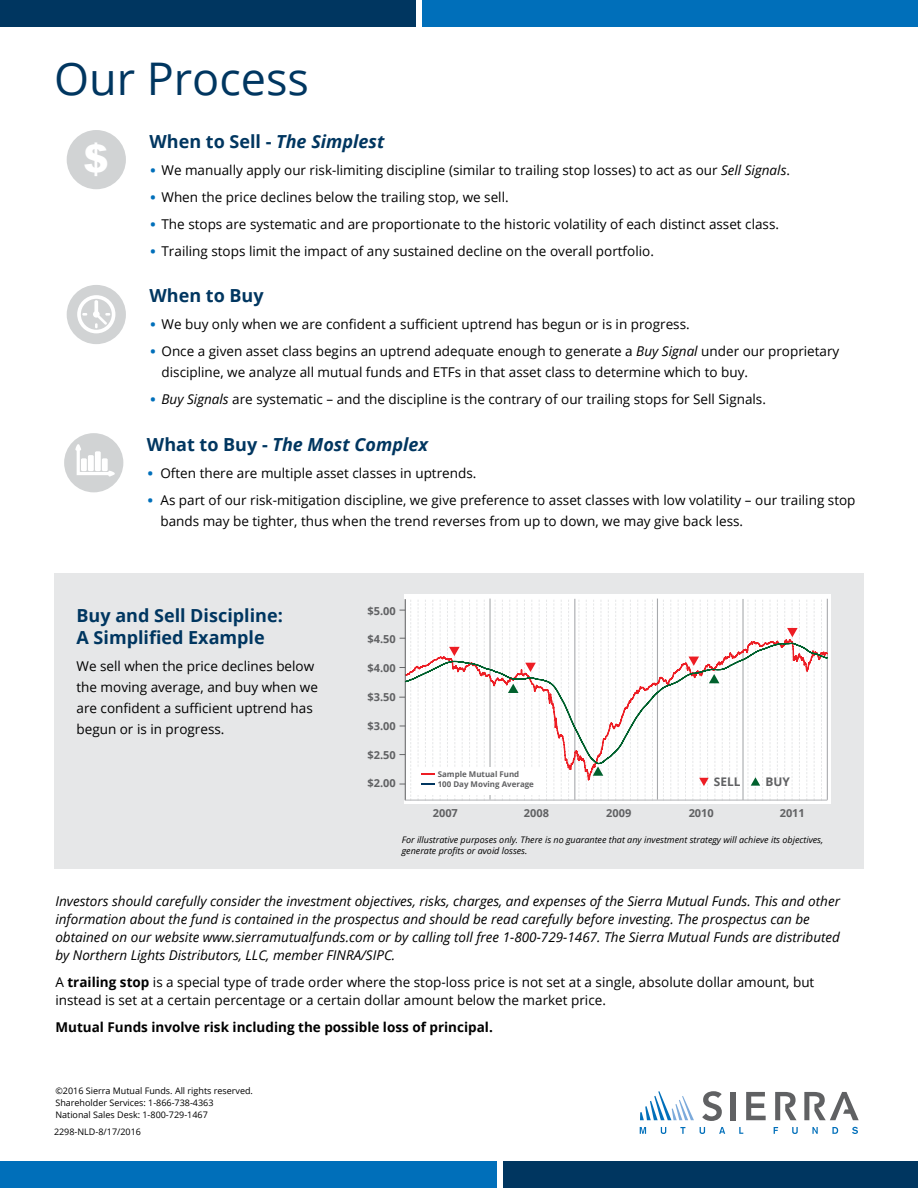
<style>
.page{position:relative;width:918px;height:1188px;background:#fff}
.page>*{position:absolute;margin:0;border:0;box-sizing:border-box;transform-origin:0 0}
.t1{font:45px "Open Sans";color:#003660}
.t2{font:900 37.8px "Arial";color:#fff}
.t3{font:700 18px/22.5px "Open Sans";color:#003660}
.t4{font:italic 700 18px "Open Sans";color:#003660}
.t5{font:13.5px/21px "Open Sans";color:#000}
.t6{font:italic 13.5px/18px "Open Sans";color:#000}
.t7{font:700 13.5px "Open Sans";color:#000}
.t8{font:700 11.85px "Open Sans";color:#606163}
.t9{font:700 10.95px "Open Sans";color:#606163}
.t10{font:700 9.75px "Open Sans";color:#6d6e71;scale:1.21 1}
.t11{font:9px/12px "Open Sans";color:#000}
.t12{font:italic 9px/10.8px "Open Sans";color:#000}
.t13{font:700 7.95px/9.9px "Open Sans";color:#606163}
.s1{font-style:italic}
.s2{font-size:18px;color:#006fba}
.s3{font-style:normal}
.s4{font-weight:700}
</style>
<div class="page">
<div style="left:54px;top:573px;width:810px;height:296px;background:#e6e7e8"></div>
<svg style="left:640px;top:1091px;width:54px;height:29px"></svg>
<svg style="left:702px;top:1091px;width:20px;height:30px"></svg>
<div style="left:731px;top:1092px;width:5px;height:28px;background:#606163"></div>
<svg style="left:775px;top:1092px;width:22px;height:28px"></svg>
<svg style="left:746px;top:1092px;width:20px;height:28px"></svg>
<svg style="left:804px;top:1092px;width:55px;height:28px"></svg>
<svg style="left:640px;top:1127px;width:6px;height:7px"></svg>
<svg style="left:661px;top:1127px;width:5px;height:7px"></svg>
<svg style="left:680px;top:1127px;width:5px;height:7px"></svg>
<svg style="left:700px;top:1127px;width:5px;height:7px"></svg>
<svg style="left:719px;top:1127px;width:6px;height:7px"></svg>
<svg style="left:739px;top:1127px;width:4px;height:7px"></svg>
<svg style="left:774px;top:1127px;width:4px;height:7px"></svg>
<svg style="left:792px;top:1127px;width:6px;height:7px"></svg>
<svg style="left:812px;top:1127px;width:6px;height:7px"></svg>
<svg style="left:832px;top:1127px;width:6px;height:7px"></svg>
<svg style="left:852px;top:1127px;width:6px;height:7px"></svg>
<div style="left:64px;top:433px;width:59px;height:59px;background:#d1d3d4;border-radius:50%"></div>
<svg style="left:75px;top:444px;width:40px;height:33px"></svg>
<div style="left:67px;top:285px;width:59px;height:59px;background:#d1d3d4;border-radius:50%"></div>
<svg style="left:77px;top:295px;width:38px;height:38px"></svg>
<div style="left:67px;top:130px;width:59px;height:59px;background:#d1d3d4;border-radius:50%"></div>
<div style="left:405px;top:594px;width:426px;height:210px;background:#fff"></div>
<hr style="left:490px;top:599px;width:1px;height:201px;background:#a7a9ac">
<hr style="left:575px;top:599px;width:1px;height:201px;background:#a7a9ac">
<hr style="left:657px;top:599px;width:1px;height:201px;background:#a7a9ac">
<hr style="left:743px;top:599px;width:1px;height:201px;background:#a7a9ac">
<hr style="left:827px;top:599px;width:1px;height:201px;background:#a7a9ac">
<hr style="left:405px;top:599px;width:1px;height:201px;background:#58595b">
<svg style="left:399px;top:600px;width:429px;height:201px"></svg>
<div style="left:422px;top:0;width:496px;height:27px;background:#006fba"></div>
<div style="left:0;top:0;width:416px;height:27px;background:#003660"></div>
<div style="left:0;top:1161px;width:497px;height:27px;background:#006fba"></div>
<div style="left:503px;top:1161px;width:415px;height:27px;background:#003660"></div>
<h1 class="t1" style="left:54px;top:48px;width:256px">Our Process</h1>
<h2 class="t2" style="left:84px;top:138px;width:27px">$</h2>
<h3 class="t3" style="left:150px;top:130px;width:236px">When to Sell - <span class="s1">The Simplest</span></h3>
<p class="t5" style="left:150px;top:159px;width:642px"><span class="s2">•</span> We manually apply our risk-limiting discipline (similar to trailing stop losses) to act as our <span class="s1">Sell Signals</span>.</p>
<p class="t5" style="left:150px;top:186px;width:361px"><span class="s2">•</span> When the price declines below the trailing stop, we sell.</p>
<p class="t5" style="left:150px;top:213px;width:631px"><span class="s2">•</span> The stops are systematic and are proportionate to the historic volatility of each distinct asset class.</p>
<p class="t5" style="left:150px;top:240px;width:506px"><span class="s2">•</span> Trailing stops limit the impact of any sustained decline on the overall portfolio.</p>
<h3 class="t3" style="left:150px;top:284px;width:116px">When to Buy</h3>
<p class="t5" style="left:150px;top:313px;width:542px"><span class="s2">•</span> We buy only when we are confident a sufficient uptrend has begun or is in progress.</p>
<p class="t5" style="left:162px;top:340px;width:679px;text-indent:-12px"><span class="s2">•</span> Once a given asset class begins an uptrend adequate enough to generate a <span class="s1">Buy Signal</span> under our proprietary discipline, we analyze all mutual funds and ETFs in that asset class to determine which to buy.</p>
<p class="t5" style="left:150px;top:388px;width:618px"><span class="s2">•</span> <span class="s1">Buy Signals</span> are systematic – and the discipline is the contrary of our trailing stops for Sell Signals.</p>
<h3 class="t4" style="left:147px;top:432px;width:283px"><span class="s3">What to Buy -</span> The Most Complex</h3>
<p class="t5" style="left:147px;top:463px;width:331px"><span class="s2">•</span> Often there are multiple asset classes in uptrends.</p>
<p class="t5" style="left:160px;top:490px;width:697px;text-indent:-14px"><span class="s2">•</span> As part of our risk-mitigation discipline, we give preference to asset classes with low volatility – our trailing stop bands may be tighter, thus when the trend reverses from up to down, we may give back less.</p>
<h3 class="t3" style="left:76px;top:604px;width:208px">Buy and Sell Discipline:<br>A Simplified Example</h3>
<p class="t5" style="left:76px;top:656px;width:243px">We sell when the price declines below the moving average, and buy when we are confident a sufficient uptrend has begun or is in progress.</p>
<p class="t10" style="left:367px;top:601px;width:26px">$5.00</p>
<p class="t10" style="left:367px;top:631px;width:26px">$4.50</p>
<p class="t10" style="left:367px;top:660px;width:26px">$4.00</p>
<p class="t10" style="left:367px;top:689px;width:26px">$3.50</p>
<p class="t10" style="left:367px;top:718px;width:26px">$3.00</p>
<p class="t10" style="left:367px;top:747px;width:26px">$2.50</p>
<p class="t10" style="left:367px;top:776px;width:26px">$2.00</p>
<p class="t9" style="left:368px;top:603px;width:30px">$5.00</p>
<p class="t9" style="left:368px;top:632px;width:30px">$4.50</p>
<p class="t9" style="left:368px;top:661px;width:30px">$4.00</p>
<p class="t9" style="left:368px;top:689px;width:30px">$3.50</p>
<p class="t9" style="left:368px;top:718px;width:30px">$3.00</p>
<p class="t9" style="left:368px;top:747px;width:30px">$2.50</p>
<p class="t9" style="left:368px;top:776px;width:30px">$2.00</p>
<p class="t8" style="left:714px;top:774px;width:28px">SELL</p>
<p class="t8" style="left:765px;top:773px;width:26px">BUY</p>
<p class="t13" style="left:438px;top:769px;width:98px">Sample Mutual Fund<br>100 Day Moving Average</p>
<p class="t10" style="left:434px;top:803px;width:24px">2007</p>
<p class="t10" style="left:516px;top:803px;width:24px">2008</p>
<p class="t10" style="left:601px;top:803px;width:24px">2009</p>
<p class="t10" style="left:685px;top:803px;width:24px">2010</p>
<p class="t10" style="left:770px;top:803px;width:24px">2011</p>
<p class="t9" style="left:433px;top:805px;width:27px">2007</p>
<p class="t9" style="left:524px;top:805px;width:27px">2008</p>
<p class="t9" style="left:606px;top:805px;width:27px">2009</p>
<p class="t9" style="left:689px;top:805px;width:27px">2010</p>
<p class="t9" style="left:780px;top:805px;width:27px">2011</p>
<p class="t12" style="left:402px;top:834px;width:423px">For illustrative purposes only. There is no guarantee that any investment strategy will achieve its objectives, generate profits or avoid losses.</p>
<p class="t6" style="left:55px;top:892px;width:786px">Investors should carefully consider the investment objectives, risks, charges, and expenses of the Sierra Mutual Funds. This and other information about the fund is contained in the prospectus and should be read carefully before investing. The prospectus can be obtained on our website www.sierramutualfunds.com or by calling toll free 1-800-729-1467. The Sierra Mutual Funds are distributed by Northern Lights Distributors, LLC, member FINRA/SIPC.</p>
<p class="t5" style="left:55px;top:973px;width:760px;line-height:18px">A <span class="s4">trailing stop</span> is a special type of trade order where the stop-loss price is not set at a single, absolute dollar amount, but instead is set at a certain percentage or a certain dollar amount below the market price.</p>
<p class="t7" style="left:55px;top:1017px;width:439px">Mutual Funds involve risk including the possible loss of principal.</p>
<p class="t11" style="left:55px;top:1085px;width:199px">©2016 Sierra Mutual Funds. All rights reserved.<br>Shareholder Services: 1-866-738-4363<br>National Sales Desk: 1-800-729-1467</p>
<p class="t11" style="left:54px;top:1126px;width:89px">2298-NLD-8/17/2016</p>
</div>
